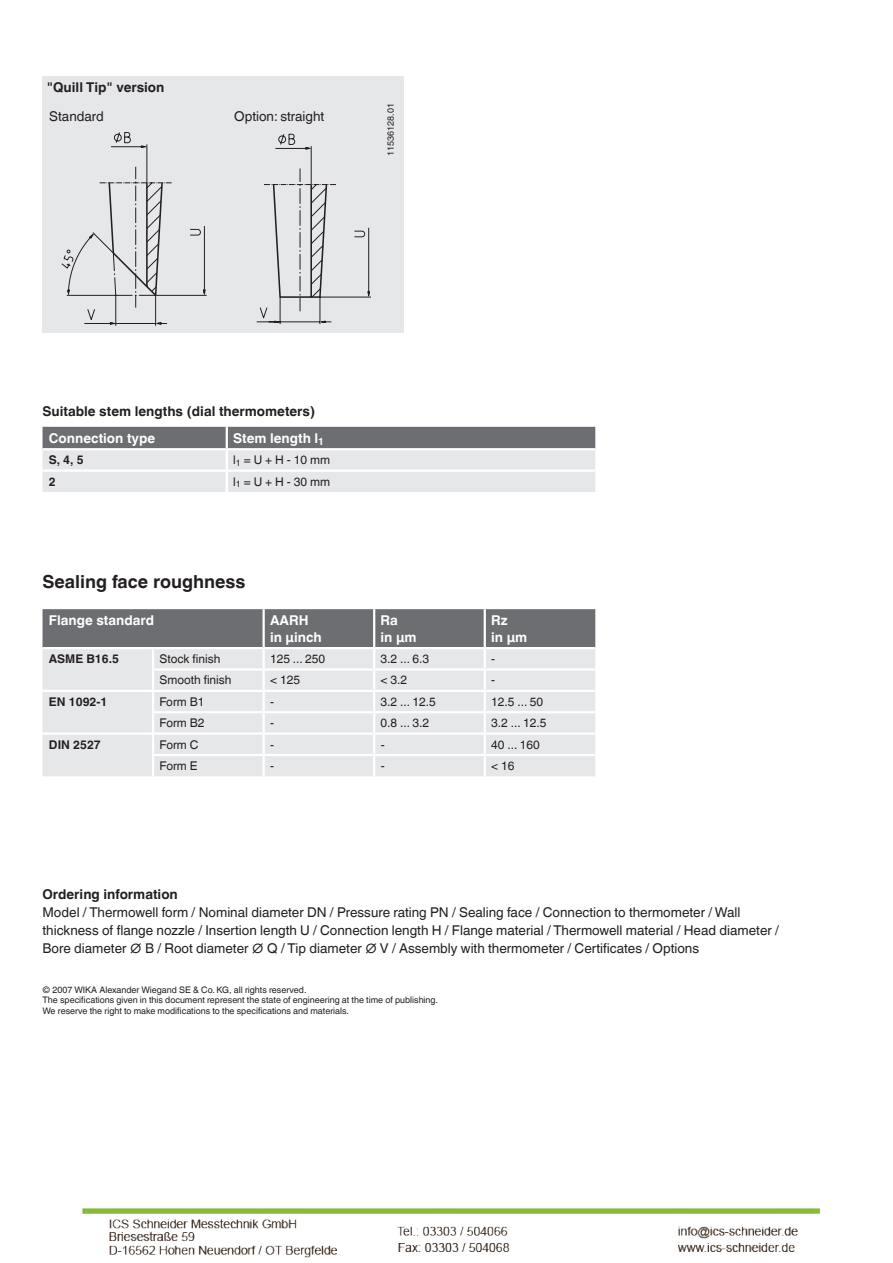
<style>
.page{position:relative;width:893px;height:1263px;background:#fff}
.page>*{position:absolute;margin:0;border:0;box-sizing:border-box;transform-origin:0 0}
.t1{font:700 18px "Helvetica World";color:#231f20}
.t2{font:13.5px/18px "Helvetica World";color:#231f20}
.t3{font:700 13.5px "Helvetica World";color:#231f20}
.t4{font:700 13.5px/16.5px "Helvetica World";color:#fff}
.t5{font:12px "Helvetica World";color:#231f20}
.t6{font:700 12px "Helvetica World";color:#231f20}
.t7{font:9px/10.5px "Helvetica World";color:#231f20}
</style>
<div class="page">
<div style="left:43px;top:77px;width:361px;height:256px;background:#e6e7e9"></div>
<svg style="left:61px;top:132px;width:146px;height:194px"></svg>
<svg style="left:256px;top:134px;width:115px;height:191px"></svg>
<div style="left:43px;top:754px;width:552px;height:22px;background:#e6e7e9"></div>
<hr style="left:152px;top:754px;width:112px;height:2px;background:#fff">
<hr style="left:264px;top:754px;width:110px;height:2px;background:#fff">
<hr style="left:262px;top:756px;width:3px;height:20px;background:#fff">
<hr style="left:374px;top:754px;width:111px;height:2px;background:#fff">
<hr style="left:373px;top:756px;width:2px;height:20px;background:#fff">
<hr style="left:485px;top:754px;width:110px;height:2px;background:#fff">
<hr style="left:484px;top:756px;width:2px;height:20px;background:#fff">
<svg style="left:43px;top:609px;width:552px;height:145px;background:#c8c9cb"></svg>
<hr style="left:152px;top:756px;width:2px;height:20px;background:#fff">
<svg style="left:43px;top:427px;width:552px;height:65px;background:#bcbdbf"></svg>
<hr style="left:43px;top:469px;width:184px;height:3px;background:#fff">
<hr style="left:227px;top:469px;width:368px;height:3px;background:#fff">
<hr style="left:226px;top:472px;width:2px;height:20px;background:#fff">
<hr style="left:43px;top:448px;width:184px;height:2px;background:#fff">
<hr style="left:227px;top:448px;width:368px;height:2px;background:#fff">
<img style="left:82px;top:1208px;width:739px;height:50px">
<p class="t3" style="left:47px;top:80px;width:119px">"Quill Tip" version</p>
<p class="t2" style="left:49px;top:108px;width:56px">Standard</p>
<p class="t2" style="left:234px;top:108px;width:92px">Option: straight</p>
<p class="t7" style="left:385px;top:156px;width:54px;rotate:-90deg">11536128.01</p>
<p class="t3" style="left:43px;top:403px;width:274px">Suitable stem lengths (dial thermometers)</p>
<p class="t4" style="left:49px;top:430px;width:108px">Connection type</p>
<p class="t4" style="left:233px;top:430px;width:92px">Stem length l<sub>1</sub></p>
<p class="t6" style="left:49px;top:453px;width:36px">S, 4, 5</p>
<p class="t5" style="left:233px;top:455px;width:98px">l<sub>1</sub> = U + H - 10 mm</p>
<p class="t6" style="left:49px;top:474px;width:8px">2</p>
<p class="t5" style="left:233px;top:477px;width:98px">l<sub>1</sub> = U + H - 30 mm</p>
<h1 class="t1" style="left:43px;top:571px;width:204px">Sealing face roughness</h1>
<p class="t4" style="left:49px;top:612px;width:107px">Flange standard</p>
<p class="t4" style="left:270px;top:612px;width:53px">AARH in µinch</p>
<p class="t4" style="left:381px;top:612px;width:38px">Ra<br>in µm</p>
<p class="t4" style="left:491px;top:612px;width:38px">Rz<br>in µm</p>
<p class="t6" style="left:49px;top:652px;width:72px">ASME B16.5</p>
<p class="t5" style="left:159px;top:652px;width:62px">Stock finish</p>
<p class="t5" style="left:270px;top:652px;width:57px">125 ... 250</p>
<p class="t5" style="left:381px;top:652px;width:50px">3.2 ... 6.3</p>
<p class="t5" style="left:491px;top:654px;width:5px">-</p>
<p class="t5" style="left:159px;top:673px;width:74px">Smooth finish</p>
<p class="t5" style="left:270px;top:673px;width:31px">&lt; 125</p>
<p class="t5" style="left:381px;top:673px;width:28px">&lt; 3.2</p>
<p class="t5" style="left:491px;top:676px;width:5px">-</p>
<p class="t6" style="left:49px;top:695px;width:60px">EN 1092-1</p>
<p class="t5" style="left:159px;top:695px;width:47px">Form B1</p>
<p class="t5" style="left:270px;top:697px;width:5px">-</p>
<p class="t5" style="left:381px;top:695px;width:57px">3.2 ... 12.5</p>
<p class="t5" style="left:491px;top:695px;width:53px">12.5 ... 50</p>
<p class="t5" style="left:159px;top:716px;width:47px">Form B2</p>
<p class="t5" style="left:270px;top:718px;width:5px">-</p>
<p class="t5" style="left:381px;top:716px;width:50px">0.8 ... 3.2</p>
<p class="t5" style="left:491px;top:716px;width:57px">3.2 ... 12.5</p>
<p class="t6" style="left:49px;top:737px;width:53px">DIN 2527</p>
<p class="t5" style="left:160px;top:740px;width:41px">Form C</p>
<p class="t5" style="left:270px;top:740px;width:5px">-</p>
<p class="t5" style="left:381px;top:740px;width:5px">-</p>
<p class="t5" style="left:491px;top:737px;width:50px">40 ... 160</p>
<p class="t5" style="left:160px;top:761px;width:40px">Form E</p>
<p class="t5" style="left:270px;top:761px;width:5px">-</p>
<p class="t5" style="left:381px;top:761px;width:5px">-</p>
<p class="t5" style="left:491px;top:759px;width:25px">&lt; 16</p>
<p class="t3" style="left:43px;top:886px;width:137px">Ordering information</p>
<p class="t2" style="left:43px;top:904px;width:738px">Model / Thermowell form / Nominal diameter DN / Pressure rating PN / Sealing face / Connection to thermometer / Wall thickness of flange nozzle / Insertion length U / Connection length H / Flange material / Thermowell material / Head diameter /<br>Bore diameter ∅ B / Root diameter ∅ Q / Tip diameter ∅ V / Assembly with thermometer / Certificates / Options</p>
<p class="t7" style="left:43px;top:984px;width:397px">© 2007 WIKA Alexander Wiegand SE &amp; Co. KG, all rights reserved.<br>The specifications given in this document represent the state of engineering at the time of publishing.<br>We reserve the right to make modifications to the specifications and materials.</p>
</div>
